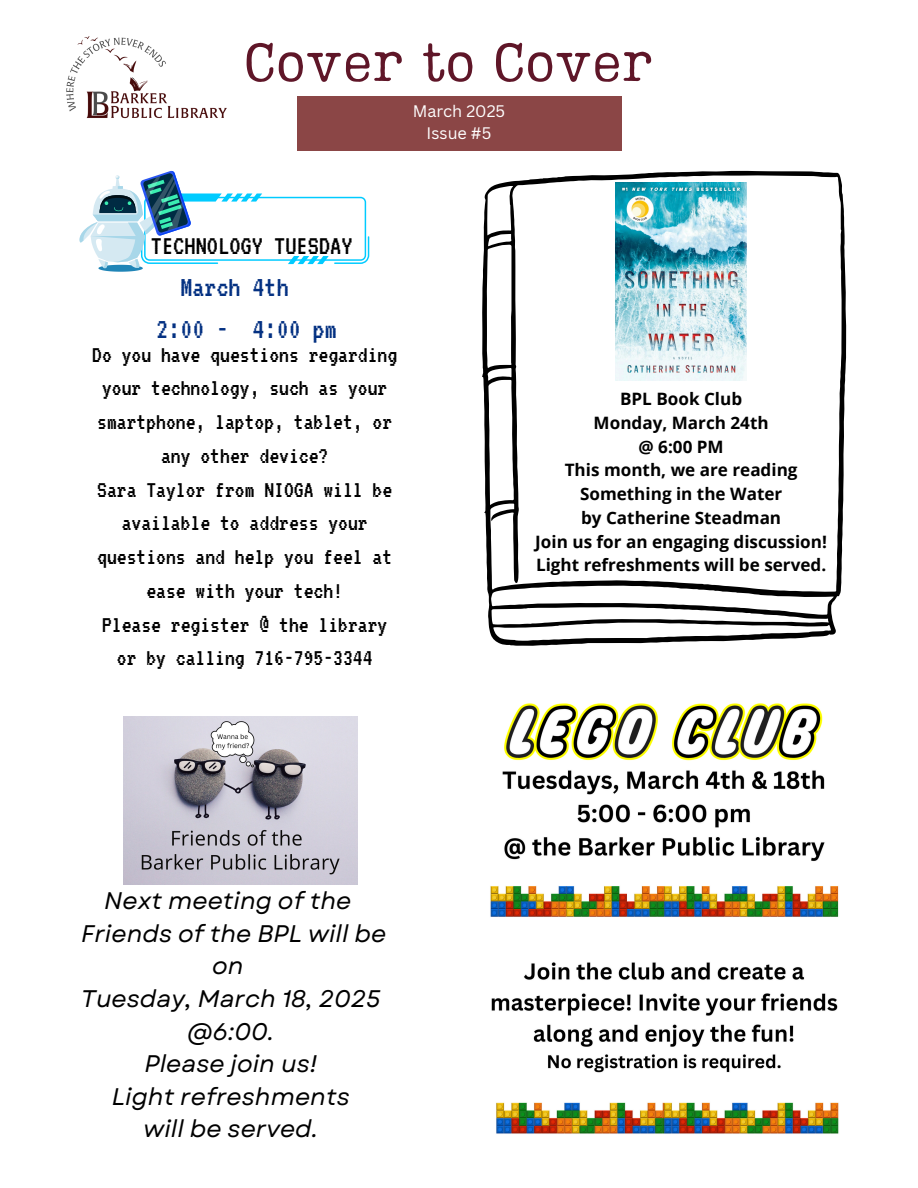
<style>
.page{position:relative;width:918px;height:1188px;background:#fff}
.page>*{position:absolute;margin:0;border:0;box-sizing:border-box;transform-origin:0 0}
.t1{font:54.3px "Lumios TW Used";color:#5f1628}
.t2{font:30.15px/41.7px "VT323";color:#043182}
.t3{font:28.05px "VT323";color:#000}
.t4{font:24.6px/33.8px "VT323";color:#000;text-align:center}
.t5{font:italic 24px/32.7px "Garet";color:#000;text-align:center}
.t6{font:700 17.1px/23.7px "Open Sans";color:#000;text-align:center}
.t7{font:16.2px "Canva Sans";color:#fff}
</style>
<div class="page">
<div style="left:297px;top:97px;width:324px;height:54px;background:#8b4646"></div>
<img style="left:66px;top:36px;width:161px;height:83px">
<svg style="left:79px;top:170px;width:290px;height:102px"></svg>
<img style="left:123px;top:717px;width:234px;height:168px">
<svg style="left:482px;top:171px;width:364px;height:475px"></svg>
<img style="left:616px;top:183px;width:130px;height:198px">
<img style="left:490px;top:703px;width:349px;height:431px">
<p class="t1" style="left:245px;top:26px;width:409px">Cover to Cover</p>
<h1 class="t7" style="left:413px;top:100px;width:94px">March 2025</h1>
<p class="t7" style="left:427px;top:122px;width:66px">Issue #5</p>
<p class="t3" style="left:151px;top:231px;width:203px">TECHNOLOGY TUESDAY</p>
<p class="t2" style="left:156px;top:266px;width:182px;text-indent:24px">March 4th<br>2:00 - 4:00 pm</p>
<p class="t4" style="left:92px;top:337px;width:306px">Do you have questions regarding your technology, such as your smartphone, laptop, tablet, or any other device?<br>Sara Taylor from NIOGA will be available to address your questions and help you feel at ease with your tech!<br>Please register @ the library or by calling 716-795-3344</p>
<h3 class="t6" style="left:535px;top:387px;width:293px">BPL Book Club<br>Monday, March 24th<br>@ 6:00 PM<br>This month, we are reading<br>Something in the Water<br>by Catherine Steadman<br>Join us for an engaging discussion!<br>Light refreshments will be served.</h3>
<h2 class="t5" style="left:81px;top:884px;width:307px">Next meeting of the<br>Friends of the BPL will be on<br>Tuesday, March 18, 2025 @6:00.<br>Please join us!<br>Light refreshments<br>will be served.</h2>
</div>
